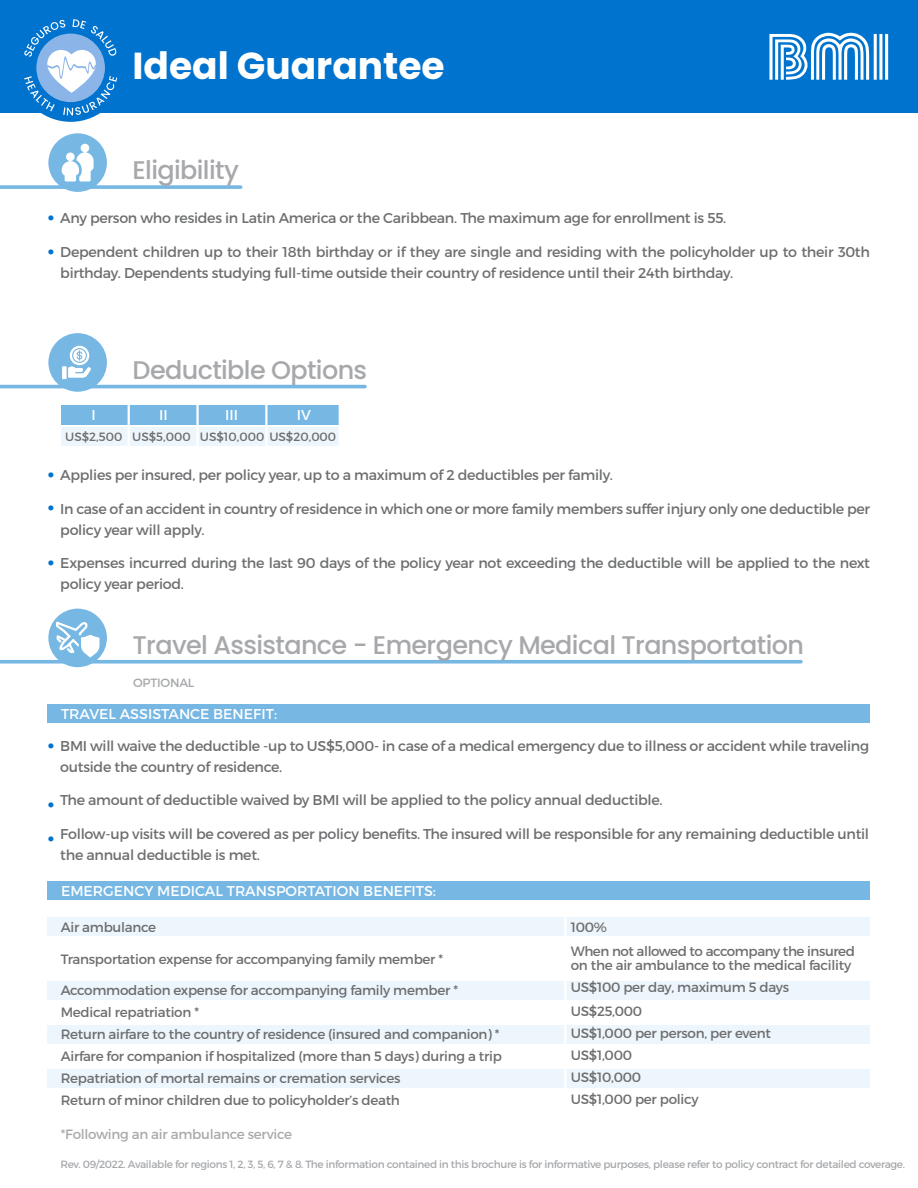
<style>
.page{position:relative;width:918px;height:1188px;background:#fff}
.page>*{position:absolute;margin:0;border:0;box-sizing:border-box;transform-origin:0 0}
.t1{font:700 37.65px "Poppins";color:#fff}
.t2{font:500 25.5px "Poppins";letter-spacing:-.025em;color:#a6a8ab}
.t3{font:14.25px/21px "Montserrat";letter-spacing:-.02em;color:#6d6e70}
.t4{font:14.25px "Montserrat";color:#fff}
.t5{font:condensed 14.25px "Helvetica Neue LT Std";color:#0073ce}
.t6{font:13.5px/22px "Montserrat";letter-spacing:-.02em;color:#6d6e70}
.t7{font:13.5px "Montserrat";letter-spacing:-.02em;color:#aaa}
.t8{font:12px "Montserrat";color:#6d6e70}
.t9{font:12px "Montserrat";letter-spacing:-.02em;color:#a6a8ab}
.t10{font:10.5px "Montserrat";letter-spacing:-.03em;color:#a6a8ab}
.s1{font-family:"Helvetica Neue LT Std";font-stretch:condensed;color:#0073ce}
</style>
<div class="page">
<div style="left:0;top:0;width:918px;height:112px;background:#0073ce"></div>
<div style="left:17px;top:14px;width:108px;height:108px;background:#0073ce;border-radius:50%"></div>
<svg style="left:24px;top:19px;width:93px;height:96px"></svg>
<svg style="left:769px;top:33px;width:100px;height:47px"></svg>
<hr style="left:885px;top:34px;width:3px;height:46px;background:#fff">
<hr style="left:879px;top:34px;width:3px;height:46px;background:#fff">
<hr style="left:874px;top:34px;width:3px;height:46px;background:#fff">
<div style="left:48px;top:609px;width:59px;height:58px;background:#76b7e4;border-radius:50%"></div>
<div style="left:48px;top:704px;width:822px;height:19px;background:#76b7e4"></div>
<div style="left:48px;top:881px;width:822px;height:19px;background:#76b7e4"></div>
<div style="left:48px;top:981px;width:822px;height:19px;background:#edf6fc"></div>
<div style="left:48px;top:918px;width:822px;height:18px;background:#edf6fc"></div>
<div style="left:48px;top:1025px;width:822px;height:19px;background:#edf6fc"></div>
<div style="left:48px;top:1069px;width:822px;height:19px;background:#edf6fc"></div>
<div style="left:61px;top:405px;width:278px;height:19px;background:#76b7e4"></div>
<div style="left:61px;top:427px;width:278px;height:18px;background:#edf6fc"></div>
<hr style="left:128px;top:402px;width:2px;height:48px;background:#fff">
<hr style="left:196px;top:402px;width:3px;height:48px;background:#fff">
<hr style="left:265px;top:402px;width:3px;height:48px;background:#fff">
<hr style="left:564px;top:914px;width:2px;height:217px;background:#fff">
<svg style="left:0;top:619px;width:803px;height:45px"></svg>
<div style="left:48px;top:133px;width:59px;height:59px;background:#76b7e4;border-radius:50%"></div>
<div style="left:48px;top:333px;width:59px;height:59px;background:#76b7e4;border-radius:50%"></div>
<svg style="left:0;top:346px;width:367px;height:42px"></svg>
<svg style="left:0;top:144px;width:242px;height:45px"></svg>
<h1 class="t1" style="left:132px;top:44px;width:314px">Ideal Guarantee</h1>
<h2 class="t2" style="left:133px;top:156px;width:108px">Eligibility</h2>
<p class="t3" style="left:48px;top:208px;width:680px"><span class="s1">•</span> Any person who resides in Latin America or the Caribbean. The maximum age for enrollment is 55.</p>
<p class="t3" style="left:60px;top:241px;width:811px;text-indent:-13px"><span class="s1">•</span> Dependent children up to their 18th birthday or if they are single and residing with the policyholder up to their 30th birthday. Dependents studying full-time outside their country of residence until their 24th birthday.</p>
<h2 class="t2" style="left:133px;top:355px;width:236px">Deductible Options</h2>
<p class="t4" style="left:92px;top:406px;width:6px">I</p>
<p class="t4" style="left:159px;top:406px;width:10px">II</p>
<p class="t4" style="left:225px;top:406px;width:14px">III</p>
<p class="t4" style="left:297px;top:406px;width:16px">IV</p>
<p class="t8" style="left:65px;top:429px;width:273px">US$2,500 US$5,000 US$10,000 US$20,000</p>
<p class="t3" style="left:48px;top:464px;width:567px"><span class="s1">•</span> Applies per insured, per policy year, up to a maximum of 2 deductibles per family.</p>
<p class="t3" style="left:60px;top:498px;width:811px;text-indent:-13px"><span class="s1">•</span> In case of an accident in country of residence in which one or more family members suffer injury only one deductible per policy year will apply.</p>
<p class="t3" style="left:60px;top:553px;width:811px;text-indent:-13px"><span class="s1">•</span> Expenses incurred during the last 90 days of the policy year not exceeding the deductible will be applied to the next policy year period.</p>
<h2 class="t2" style="left:133px;top:630px;width:673px">Travel Assistance - Emergency Medical Transportation</h2>
<p class="t9" style="left:133px;top:675px;width:63px">OPTIONAL</p>
<p class="t4" style="left:61px;top:705px;width:218px">TRAVEL ASSISTANCE BENEFIT:</p>
<p class="t3" style="left:60px;top:735px;width:810px;text-indent:-13px"><span class="s1">•</span> BMI will waive the deductible -up to US$5,000- in case of a medical emergency due to illness or accident while traveling outside the country of residence.</p>
<p class="t3" style="left:60px;top:790px;width:604px">The amount of deductible waived by BMI will be applied to the policy annual deductible.</p>
<p class="t3" style="left:60px;top:823px;width:810px">Follow-up visits will be covered as per policy benefits. The insured will be responsible for any remaining deductible until the annual deductible is met.</p>
<p class="t5" style="left:48px;top:796px;width:9px">•</p>
<p class="t5" style="left:48px;top:830px;width:9px">•</p>
<p class="t4" style="left:61px;top:882px;width:376px">EMERGENCY MEDICAL TRANSPORTATION BENEFITS:</p>
<p class="t6" style="left:61px;top:916px;width:97px">Air ambulance</p>
<p class="t6" style="left:61px;top:948px;width:384px">Transportation expense for accompanying family member *</p>
<p class="t6" style="left:61px;top:979px;width:443px">Accommodation expense for accompanying family member * Medical repatriation *<br>Return airfare to the country of residence (insured and companion) * Airfare for companion if hospitalized (more than 5 days) during a trip Repatriation of mortal remains or cremation services<br>Return of minor children due to policyholder’s death</p>
<p class="t6" style="left:571px;top:915px;width:286px;line-height:24.3px">100%<br>When not allowed to accompany the insured</p>
<p class="t6" style="left:571px;top:954px;width:282px">on the air ambulance to the medical facility<br>US$100 per day, maximum 5 days</p>
<p class="t6" style="left:571px;top:1000px;width:202px">US$25,000<br>US$1,000 per person, per event<br>US$1,000<br>US$10,000<br>US$1,000 per policy</p>
<p class="t7" style="left:61px;top:1126px;width:233px">*Following an air ambulance service</p>
<p class="t10" style="left:61px;top:1158px;width:846px">Rev. 09/2022. Available for regions 1, 2, 3, 5, 6, 7 &amp; 8. The information contained in this brochure is for informative purposes, please refer to policy contract for detailed coverage.</p>
</div>
